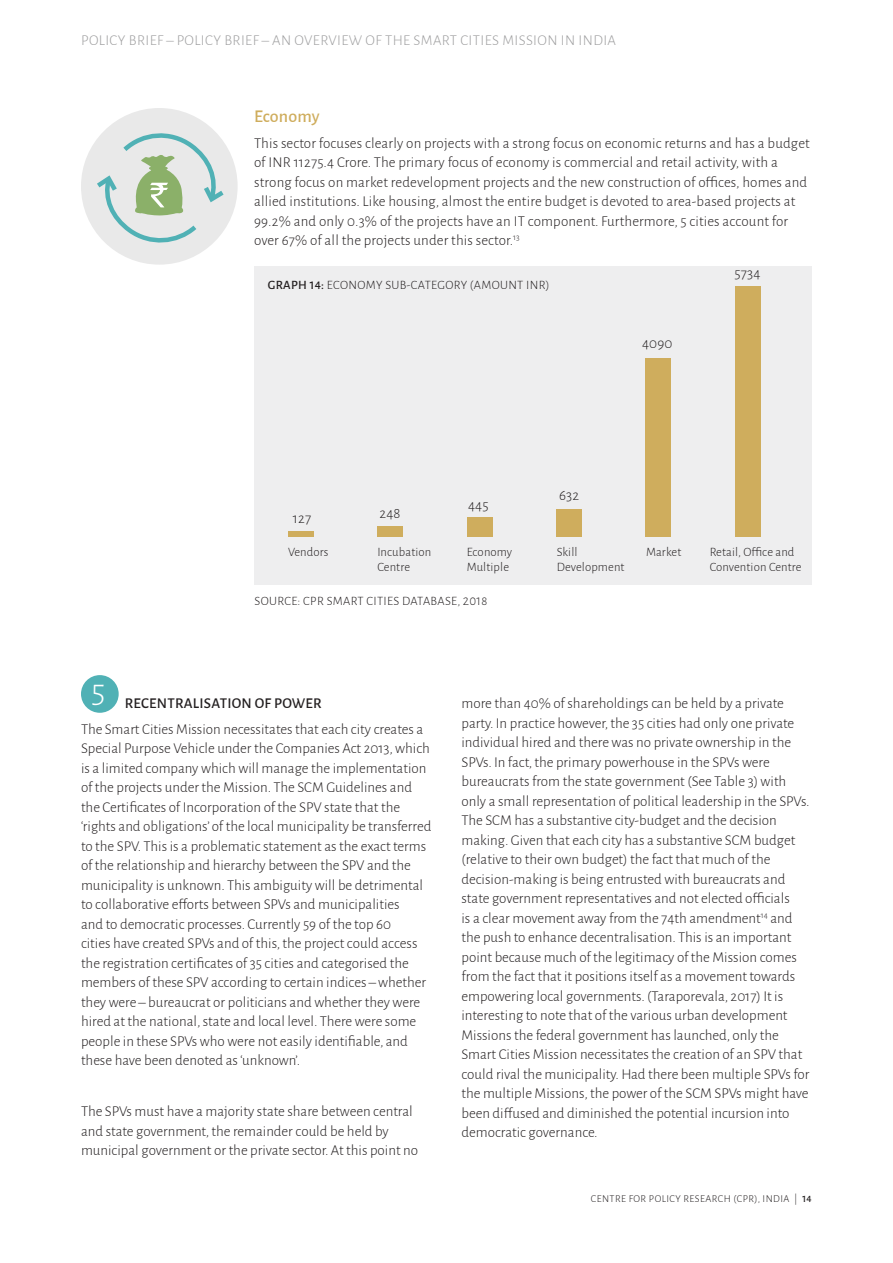
<style>
.page{position:relative;width:893px;height:1263px;background:#fff}
.page>*{position:absolute;margin:0;border:0;box-sizing:border-box;transform-origin:0 0}
.t1{font:300 34.5px "Alegreya Sans";color:#fff}
.t2{font:500 18px "Alegreya Sans";letter-spacing:.01em;color:#cfad5d}
.t3{font:300 15px/19.5px "Alegreya Sans";color:#231f20}
.t4{font:300 15px "Alegreya Sans";letter-spacing:.025em;color:#9d9d9e}
.t5{font:500 15px "Alegreya Sans";letter-spacing:.015em;color:#231f20}
.t6{font:300 12.75px/15px "Alegreya Sans";letter-spacing:.01em;color:#231f20}
.t7{font:300 10.5px "Alegreya Sans";letter-spacing:.04em;color:#231f20}
.s1{font-weight:500}
</style>
<div class="page">
<div style="left:254px;top:266px;width:558px;height:319px;background:#eeeeef"></div>
<div style="left:81px;top:675px;width:38px;height:38px;background:#50b1b5;border-radius:50%"></div>
<div style="left:81px;top:108px;width:157px;height:157px;background:#e9e9e9;border-radius:50%"></div>
<svg style="left:92px;top:124px;width:137px;height:127px"></svg>
<div style="left:288px;top:531px;width:26px;height:6px;background:#cfad5d"></div>
<div style="left:377px;top:526px;width:26px;height:11px;background:#cfad5d"></div>
<div style="left:467px;top:517px;width:25px;height:20px;background:#cfad5d"></div>
<div style="left:556px;top:509px;width:26px;height:28px;background:#cfad5d"></div>
<div style="left:646px;top:358px;width:25px;height:179px;background:#cfad5d"></div>
<div style="left:735px;top:286px;width:25px;height:251px;background:#cfad5d"></div>
<p class="t4" style="left:81px;top:31px;width:536px">POLICY BRIEF – POLICY BRIEF – AN OVERVIEW OF THE SMART CITIES MISSION IN INDIA</p>
<p class="t2" style="left:254px;top:104px;width:67px">Economy</p>
<p class="t3" style="left:254px;top:133px;width:557px">This sector focuses clearly on projects with a strong focus on economic returns and has a budget of INR 11275.4 Crore. The primary focus of economy is commercial and retail activity, with a strong focus on market redevelopment projects and the new construction of offices, homes and allied institutions. Like housing, almost the entire budget is devoted to area-based projects at 99.2% and only 0.3% of the projects have an IT component. Furthermore, 5 cities account for over 67% of all the projects under this sector.<sup>13</sup></p>
<p class="t6" style="left:268px;top:277px;width:283px"><span class="s1">GRAPH 14:</span> ECONOMY SUB-CATEGORY (AMOUNT INR)</p>
<p class="t3" style="left:734px;top:263px;width:27px">5734</p>
<p class="t3" style="left:642px;top:333px;width:32px">4090</p>
<p class="t3" style="left:293px;top:508px;width:20px">127</p>
<p class="t3" style="left:379px;top:503px;width:23px">248</p>
<p class="t3" style="left:468px;top:495px;width:22px">445</p>
<p class="t3" style="left:559px;top:485px;width:22px">632</p>
<p class="t6" style="left:288px;top:544px;width:42px">Vendors</p>
<p class="t6" style="left:377px;top:544px;width:55px">Incubation<br>Centre</p>
<p class="t6" style="left:467px;top:544px;width:47px">Economy<br>Multiple</p>
<p class="t6" style="left:557px;top:544px;width:69px">Skill<br>Development</p>
<p class="t6" style="left:646px;top:544px;width:37px">Market</p>
<p class="t6" style="left:255px;top:593px;width:234px">SOURCE: CPR SMART CITIES DATABASE, 2018</p>
<p class="t6" style="left:710px;top:544px;width:93px">Retail, Office and<br>Convention Centre</p>
<h1 class="t1" style="left:91px;top:672px;width:16px">5</h1>
<p class="t5" style="left:125px;top:693px;width:199px">RECENTRALISATION OF POWER</p>
<p class="t3" style="left:81px;top:719px;width:352px">The Smart Cities Mission necessitates that each city creates a Special Purpose Vehicle under the Companies Act 2013, which is a limited company which will manage the implementation of the projects under the Mission. The SCM Guidelines and the Certificates of Incorporation of the SPV state that the ‘rights and obligations’ of the local municipality be transferred to the SPV. This is a problematic statement as the exact terms of the relationship and hierarchy between the SPV and the municipality is unknown. This ambiguity will be detrimental to collaborative efforts between SPVs and municipalities<br>and to democratic processes. Currently 59 of the top 60<br>cities have created SPVs and of this, the project could access the registration certificates of 35 cities and categorised the members of these SPV according to certain indices – whether they were – bureaucrat or politicians and whether they were hired at the national, state and local level. There were some people in these SPVs who were not easily identifiable, and these have been denoted as ‘unknown’.</p>
<p class="t3" style="left:81px;top:1101px;width:339px">The SPVs must have a majority state share between central and state government, the remainder could be held by municipal government or the private sector. At this point no</p>
<p class="t3" style="left:461px;top:693px;width:350px">more than 40% of shareholdings can be held by a private party. In practice however, the 35 cities had only one private individual hired and there was no private ownership in the SPVs. In fact, the primary powerhouse in the SPVs were bureaucrats from the state government (See Table 3) with only a small representation of political leadership in the SPVs.<br>The SCM has a substantive city-budget and the decision making. Given that each city has a substantive SCM budget (relative to their own budget) the fact that much of the decision-making is being entrusted with bureaucrats and state government representatives and not elected officials<br>is a clear movement away from the 74th amendment<sup>14</sup> and the push to enhance decentralisation. This is an important point because much of the legitimacy of the Mission comes from the fact that it positions itself as a movement towards empowering local governments. (Taraporevala, 2017) It is interesting to note that of the various urban development Missions the federal government has launched, only the Smart Cities Mission necessitates the creation of an SPV that could rival the municipality. Had there been multiple SPVs for the multiple Missions, the power of the SCM SPVs might have been diffused and diminished the potential incursion into democratic governance.</p>
<p class="t7" style="left:591px;top:1191px;width:222px">CENTRE FOR POLICY RESEARCH (CPR), INDIA | <span class="s1">14</span></p>
</div>
